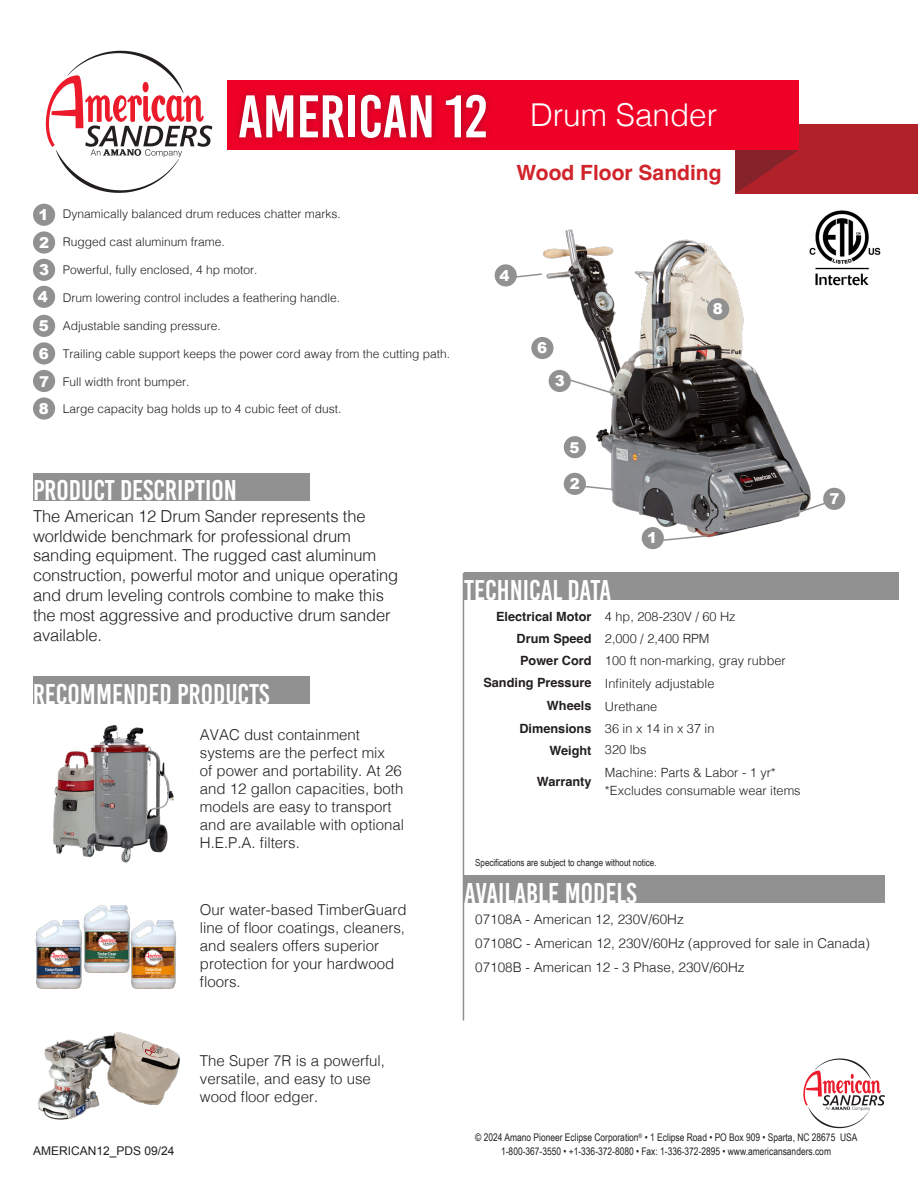
<style>
.page{position:relative;width:918px;height:1188px;background:#fff}
.page>*{position:absolute;margin:0;border:0;box-sizing:border-box;transform-origin:0 0}
.Product_Name_Header{font:60px "Bebas Kai";color:#fff}
.Product_Description_Header{font:300 31.5px "Helvetica";color:#fff}
.categories{font:28.5px "Bebas Kai";color:#fff}
.Header_Subtext{font:700 21px "Helvetica";color:#d1232a}
.Product_Description{font:300 16.5px/19.8px "Helvetica";letter-spacing:-.01em;color:#231f20}
.Related_Products{font:300 15px/18px "Helvetica";color:#231f20}
.t1{font:900 15px "Arial";color:#fff}
.t2{font:300 13.5px "Helvetica";color:#231f20}
.Tech_Data_Specs{font:300 12.75px "Helvetica";color:#231f20}
.Tech_Data_Category{font:700 12.75px "Helvetica";color:#231f20}
.Number_Descriptions{font:300 12px "Helvetica";color:#231f20}
.t3{font:12px "Arial";color:#231f20}
.t4{font:10.5px "Arial Narrow";color:#231f20}
.t5{font:9.75px "Arial Narrow";color:#231f20}
</style>
<div class="page">
<div style="left:735px;top:125px;width:183px;height:69px;background:#b12129"></div>
<svg style="left:735px;top:150px;width:64px;height:44px"></svg>
<div style="left:227px;top:81px;width:572px;height:69px;background:#ef0027"></div>
<svg style="left:803px;top:1059px;width:82px;height:69px"></svg>
<img style="left:812px;top:210px;width:69px;height:76px">
<img style="left:531px;top:229px;width:281px;height:321px">
<div style="left:33px;top:370px;width:22px;height:22px;background:#929192;border-radius:50%"></div>
<div style="left:823px;top:488px;width:22px;height:22px;background:#929192;border-radius:50%"></div>
<div style="left:33px;top:397px;width:22px;height:23px;background:#929192;border-radius:50%"></div>
<div style="left:33px;top:342px;width:22px;height:23px;background:#929192;border-radius:50%"></div>
<div style="left:232px;top:87px;width:261px;height:59px;background:#231f20;opacity:.35"></div>
<svg style="left:516px;top:272px;width:27px;height:7px"></svg>
<svg style="left:584px;top:484px;width:33px;height:7px"></svg>
<svg style="left:663px;top:534px;width:46px;height:8px"></svg>
<svg style="left:783px;top:501px;width:45px;height:18px"></svg>
<svg style="left:566px;top:378px;width:61px;height:21px"></svg>
<div style="left:707px;top:298px;width:22px;height:22px;background:#929192;border-radius:50%"></div>
<img style="left:84px;top:905px;width:46px;height:68px">
<img style="left:130px;top:920px;width:46px;height:69px">
<img style="left:36px;top:920px;width:46px;height:69px">
<hr style="left:463px;top:573px;width:1px;height:448px;background:#929192">
<div style="left:464px;top:876px;width:421px;height:27px;background:#929192"></div>
<div style="left:33px;top:473px;width:276px;height:27px;background:#929192"></div>
<div style="left:464px;top:573px;width:435px;height:27px;background:#929192"></div>
<div style="left:33px;top:677px;width:276px;height:27px;background:#929192"></div>
<svg style="left:45px;top:51px;width:167px;height:142px"></svg>
<div style="left:33px;top:204px;width:22px;height:22px;background:#929192;border-radius:50%"></div>
<div style="left:642px;top:527px;width:22px;height:22px;background:#929192;border-radius:50%"></div>
<div style="left:33px;top:231px;width:22px;height:23px;background:#929192;border-radius:50%"></div>
<div style="left:564px;top:473px;width:22px;height:22px;background:#929192;border-radius:50%"></div>
<div style="left:33px;top:259px;width:22px;height:22px;background:#929192;border-radius:50%"></div>
<div style="left:549px;top:370px;width:22px;height:22px;background:#929192;border-radius:50%"></div>
<div style="left:33px;top:286px;width:22px;height:22px;background:#929192;border-radius:50%"></div>
<div style="left:495px;top:264px;width:22px;height:22px;background:#929192;border-radius:50%"></div>
<div style="left:33px;top:315px;width:22px;height:22px;background:#929192;border-radius:50%"></div>
<img style="left:53px;top:751px;width:24px;height:103px">
<div style="left:531px;top:337px;width:23px;height:22px;background:#929192;border-radius:50%"></div>
<img style="left:38px;top:1032px;width:142px;height:88px">
<img style="left:77px;top:725px;width:97px;height:138px">
<div style="left:564px;top:436px;width:22px;height:22px;background:#929192;border-radius:50%"></div>
<p class="t1" style="left:38px;top:204px;width:12px">1</p>
<p class="t1" style="left:39px;top:231px;width:12px">2</p>
<p class="t1" style="left:39px;top:259px;width:12px">3</p>
<p class="t1" style="left:38px;top:286px;width:12px">4</p>
<p class="t1" style="left:39px;top:315px;width:12px">5</p>
<p class="t1" style="left:39px;top:343px;width:12px">6</p>
<p class="t1" style="left:39px;top:370px;width:12px">7</p>
<p class="t1" style="left:39px;top:397px;width:12px">8</p>
<p class="Product_Name_Header" style="left:238px;top:84px;width:251px">AMERICAN 12</p>
<p class="Product_Description_Header" style="left:530px;top:88px;width:189px">Drum Sander</p>
<p class="Header_Subtext" style="left:517px;top:159px;width:206px">Wood Floor Sanding</p>
<p class="Number_Descriptions" style="left:63px;top:204px;width:280px">Dynamically balanced drum reduces chatter marks.</p>
<p class="Number_Descriptions" style="left:63px;top:232px;width:164px">Rugged cast aluminum frame.</p>
<p class="Number_Descriptions" style="left:63px;top:259px;width:196px">Powerful, fully enclosed, 4 hp motor.</p>
<p class="Number_Descriptions" style="left:63px;top:287px;width:279px">Drum lowering control includes a feathering handle.</p>
<p class="Number_Descriptions" style="left:63px;top:315px;width:160px">Adjustable sanding pressure.</p>
<p class="Number_Descriptions" style="left:63px;top:343px;width:389px">Trailing cable support keeps the power cord away from the cutting path.</p>
<p class="Number_Descriptions" style="left:63px;top:371px;width:128px">Full width front bumper.</p>
<p class="Number_Descriptions" style="left:63px;top:399px;width:280px">Large capacity bag holds up to 4 cubic feet of dust.</p>
<p class="t1" style="left:500px;top:264px;width:12px">4</p>
<p class="t1" style="left:537px;top:337px;width:12px">6</p>
<p class="t1" style="left:555px;top:370px;width:12px">3</p>
<p class="t1" style="left:570px;top:436px;width:12px">5</p>
<p class="t1" style="left:713px;top:298px;width:12px">8</p>
<p class="categories" style="left:33px;top:475px;width:205px">PRODUCT DESCRIPTION</p>
<p class="Product_Description" style="left:33px;top:505px;width:367px">The American 12 Drum Sander represents the worldwide benchmark for professional drum sanding equipment. The rugged cast aluminum construction, powerful motor and unique operating and drum leveling controls combine to make this the most aggressive and productive drum sander available.</p>
<p class="categories" style="left:33px;top:679px;width:238px">RECOMMENDED PRODUCTS</p>
<p class="Related_Products" style="left:200px;top:725px;width:206px">AVAC dust containment systems are the perfect mix<br>of power and portability. At 26 and 12 gallon capacities, both models are easy to transport and are available with optional<br>H.E.P.A. filters.</p>
<p class="t1" style="left:570px;top:473px;width:12px">2</p>
<p class="categories" style="left:464px;top:575px;width:149px">TECHNICAL DATA</p>
<p class="t1" style="left:647px;top:527px;width:12px">1</p>
<p class="Tech_Data_Category" style="left:496px;top:608px;width:97px">Electrical Motor</p>
<p class="Tech_Data_Specs" style="left:605px;top:606px;width:132px">4 hp, 208-230V / 60 Hz</p>
<p class="Tech_Data_Category" style="left:517px;top:630px;width:76px">Drum Speed</p>
<p class="Tech_Data_Specs" style="left:605px;top:627px;width:106px">2,000 / 2,400 RPM</p>
<p class="Tech_Data_Category" style="left:520px;top:653px;width:73px">Power Cord</p>
<p class="Tech_Data_Specs" style="left:605px;top:650px;width:182px">100 ft non-marking, gray rubber</p>
<p class="Tech_Data_Category" style="left:483px;top:675px;width:110px">Sanding Pressure</p>
<p class="Tech_Data_Specs" style="left:605px;top:673px;width:111px">Infinitely adjustable</p>
<p class="Tech_Data_Category" style="left:547px;top:698px;width:46px">Wheels</p>
<p class="Tech_Data_Specs" style="left:605px;top:695px;width:54px">Urethane</p>
<p class="Tech_Data_Category" style="left:519px;top:720px;width:74px">Dimensions</p>
<p class="Tech_Data_Specs" style="left:605px;top:718px;width:111px">36 in x 14 in x 37 in</p>
<p class="Tech_Data_Category" style="left:549px;top:742px;width:44px">Weight</p>
<p class="Tech_Data_Specs" style="left:605px;top:739px;width:43px">320 lbs</p>
<p class="Tech_Data_Category" style="left:537px;top:773px;width:56px">Warranty</p>
<p class="Tech_Data_Specs" style="left:605px;top:762px;width:172px">Machine: Parts &amp; Labor - 1 yr*</p>
<p class="Tech_Data_Specs" style="left:605px;top:780px;width:197px">*Excludes consumable wear items</p>
<p class="t5" style="left:475px;top:856px;width:183px">Specifications are subject to change without notice.</p>
<p class="t1" style="left:829px;top:488px;width:12px">7</p>
<p class="Related_Products" style="left:200px;top:900px;width:208px">Our water-based TimberGuard line of floor coatings, cleaners, and sealers offers superior protection for your hardwood floors.</p>
<p class="Related_Products" style="left:200px;top:1050px;width:187px">The Super 7R is a powerful, versatile, and easy to use wood floor edger.</p>
<p class="categories" style="left:464px;top:878px;width:174px">AVAILABLE MODELS</p>
<p class="t2" style="left:475px;top:908px;width:210px">07108A - American 12, 230V/60Hz</p>
<p class="t2" style="left:475px;top:932px;width:396px">07108C - American 12, 230V/60Hz (approved for sale in Canada)</p>
<p class="t2" style="left:475px;top:956px;width:271px">07108B - American 12 - 3 Phase, 230V/60Hz</p>
<p class="t4" style="left:475px;top:1130px;width:384px">© 2024 Amano Pioneer Eclipse Corporation<sup>®</sup> • 1 Eclipse Road • PO Box 909 • Sparta, NC 28675 USA</p>
<p class="t3" style="left:33px;top:1143px;width:143px">AMERICAN12_PDS 09/24</p>
<p class="t4" style="left:501px;top:1143px;width:331px">1-800-367-3550 • +1-336-372-8080 • Fax: 1-336-372-2895 • www.americansanders.com</p>
</div>
